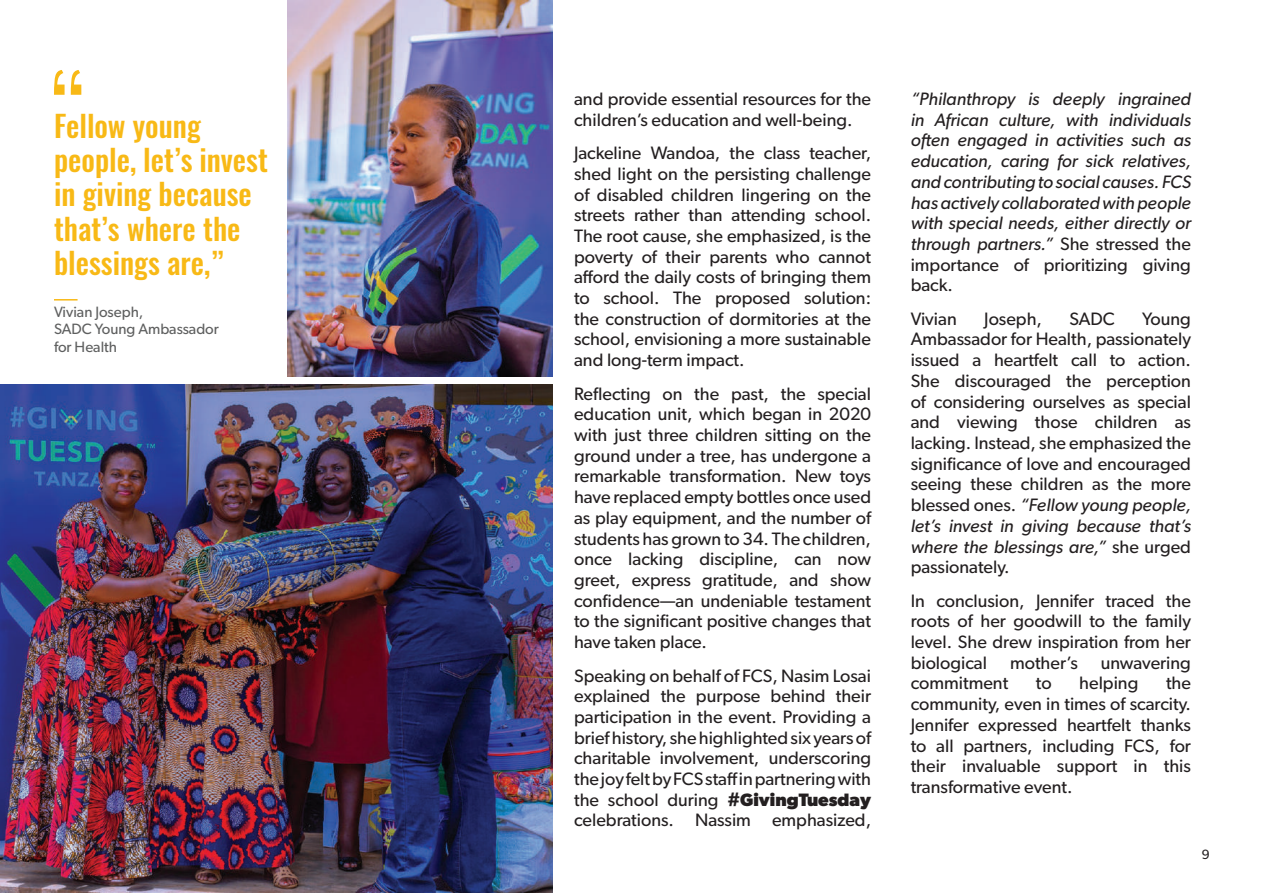
<style>
.page{position:relative;width:1263px;height:893px;background:#fff}
.page>*{position:absolute;margin:0;border:0;box-sizing:border-box;transform-origin:0 0}
.t1{font:500 29.85px/34.2px "Oswald";color:#f8b916}
.t2{font:18px/20.7px "Gibson";color:#231f20;text-align:justify}
.t3{font:italic 18px/20.7px "Gibson";color:#231f20;text-align:justify}
.t4{font:15px/17.2px "Gibson";color:#5e5f5f}
.t5{font:13.5px "Gibson";color:#231f20}
.s1{font-weight:700}
.s2{font-style:normal}
.s3{font-style:italic}
</style>
<div class="page">
<img style="left:287px;top:0;width:266px;height:377px">
<img style="left:0;top:385px;width:553px;height:508px">
<svg style="left:54px;top:70px;width:27px;height:25px"></svg>
<hr style="left:54px;top:299px;width:24px;height:2px;background:#f8b916">
<h1 class="t1" style="left:54px;top:109px;width:215px">Fellow young people, let’s invest in giving because that’s where the blessings are,”</h1>
<p class="t4" style="left:54px;top:303px;width:166px">Vivian Joseph,<br>SADC Young Ambassador for Health</p>
<p class="t2" style="left:574px;top:88px;width:298px">and provide essential resources for the children’s education and well-being.</p>
<p class="t2" style="left:574px;top:142px;width:298px">Jackeline Wandoa, the class teacher, shed light on the persisting challenge of disabled children lingering on the streets rather than attending school.<br>The root cause, she emphasized, is the poverty of their parents who cannot afford the daily costs of bringing them to school. The proposed solution: the construction of dormitories at the school, envisioning a more sustainable and long-term impact.</p>
<p class="t2" style="left:574px;top:383px;width:298px">Reflecting on the past, the special education unit, which began in 2020 with just three children sitting on the ground under a tree, has undergone a remarkable transformation. New toys have replaced empty bottles once used as play equipment, and the number of students has grown to 34. The children, once lacking discipline, can now greet, express gratitude, and show confidence—an undeniable testament to the significant positive changes that have taken place.</p>
<p class="t2" style="left:574px;top:665px;width:298px">Speaking on behalf of FCS, Nasim Losai explained the purpose behind their participation in the event. Providing a brief history, she highlighted six years of charitable involvement, underscoring the joy felt by FCS staff in partnering with the school during <span class="s1">#GivingTuesday </span>celebrations. Nassim emphasized,</p>
<p class="t3" style="left:911px;top:88px;width:282px">“Philanthropy is deeply ingrained in African culture, with individuals often engaged in activities such as education, caring for sick relatives, and contributing to social causes. FCS has actively collaborated with people with special needs, either directly or through partners.” <span class="s2">She stressed the importance of prioritizing giving back.</span></p>
<p class="t2" style="left:911px;top:308px;width:48px">Vivian</p>
<p class="t2" style="left:984px;top:308px;width:59px">Joseph,</p>
<p class="t2" style="left:1069px;top:308px;width:47px">SADC</p>
<p class="t2" style="left:911px;top:308px;width:282px;text-indent:232px">Young Ambassador for Health, passionately issued a heartfelt call to action.<br>She discouraged the perception of considering ourselves as special and viewing those children as lacking. Instead, she emphasized the significance of love and encouraged seeing these children as the more blessed ones. <span class="s3">“Fellow young people, let’s invest in giving because that’s where the blessings are,”</span> she urged passionately.</p>
<p class="t2" style="left:911px;top:590px;width:282px">In conclusion, Jennifer traced the roots of her goodwill to the family level. She drew inspiration from her biological</p>
<p class="t2" style="left:1010px;top:652px;width:69px">mother’s</p>
<p class="t2" style="left:1101px;top:652px;width:92px">unwavering</p>
<p class="t2" style="left:911px;top:673px;width:282px;text-indent:255px">the community, even in times of scarcity.<br>Jennifer expressed heartfelt thanks to all partners, including FCS, for their invaluable support in this transformative event.</p>
<p class="t2" style="left:911px;top:673px;width:99px">commitment</p>
<p class="t2" style="left:1036px;top:673px;width:17px">to</p>
<p class="t2" style="left:1079px;top:673px;width:61px">helping</p>
<p class="t5" style="left:1202px;top:846px;width:9px">9</p>
</div>
